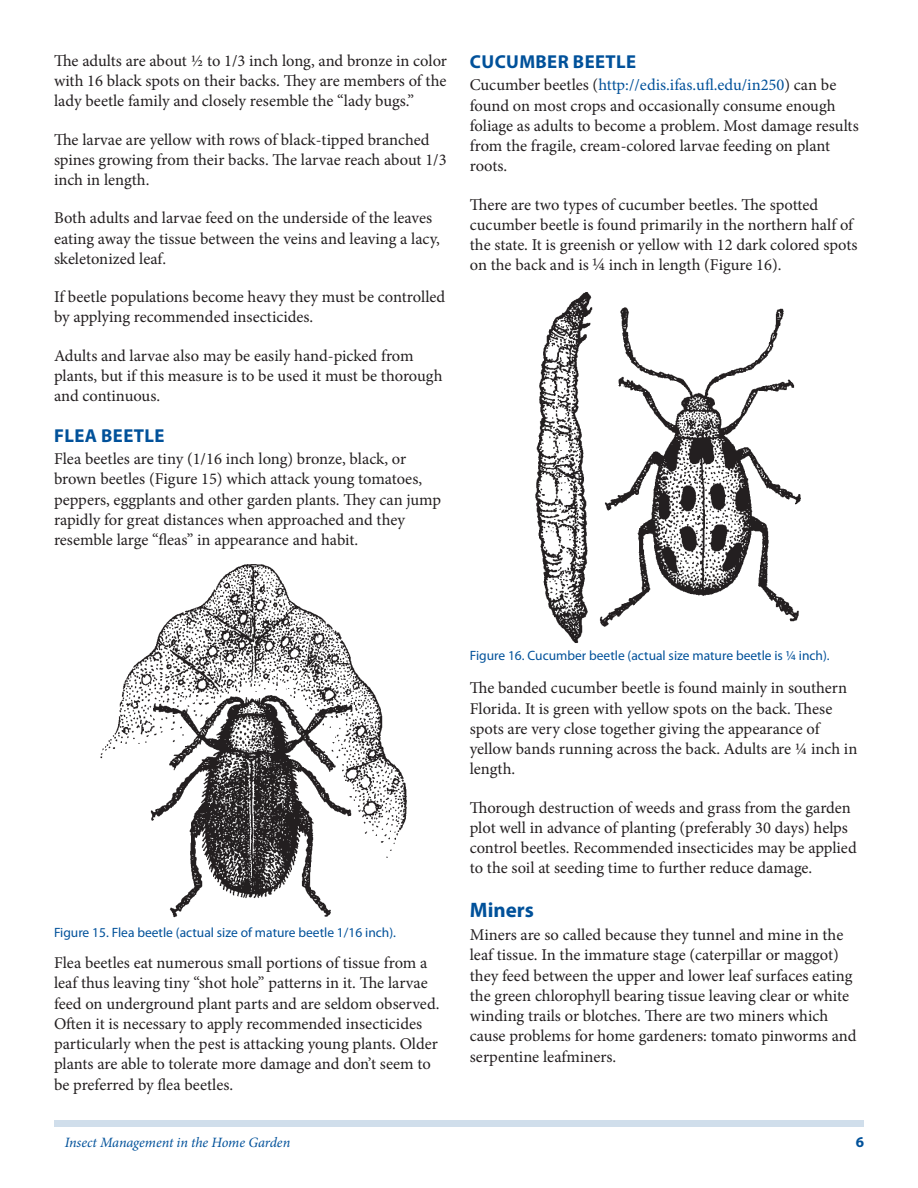
<style>
.page{position:relative;width:918px;height:1188px;background:#fff}
.page>*{position:absolute;margin:0;border:0;box-sizing:border-box;transform-origin:0 0}
.SectionHeading1{font:700 21px "Myriad Pro";color:#01519a}
.SectionHeading2{font:700 18.75px "Myriad Pro";letter-spacing:.02em;color:#01519a}
.Paragraph{font:16.5px/20.2px "Minion Pro";color:#231f20}
.t1{font:700 15px "Myriad Pro";color:#01519a}
.RunningTitleItalics{font:italic 14.25px "Minion Pro";letter-spacing:-.005em;color:#01519a}
.FigureCaption{font:13.5px "Myriad Pro";color:#01519a}
.s1{color:#01519a}
.s2{font-family:"Palatino"}
</style>
<div class="page">
<div style="left:54px;top:1120px;width:810px;height:7px;background:#d0deeb"></div>
<img style="left:100px;top:564px;width:307px;height:354px">
<img style="left:535px;top:292px;width:266px;height:359px">
<p class="Paragraph" style="left:54px;top:51px;width:395px;text-align:justify">The adults are about ½ to 1/3 inch long, and bronze in color with 16 black spots on their backs. They are members of the lady beetle family and closely resemble the “lady bugs.”</p>
<p class="Paragraph" style="left:54px;top:129px;width:394px">The larvae are yellow with rows of black-tipped branched spines growing from their backs. The larvae reach about 1/3 inch in length.</p>
<p class="Paragraph" style="left:54px;top:208px;width:388px">Both adults and larvae feed on the underside of the leaves eating away the tissue between the veins and leaving a lacy, skeletonized leaf.</p>
<p class="Paragraph" style="left:54px;top:287px;width:393px">If beetle populations become heavy they must be controlled by applying recommended insecticides.</p>
<p class="Paragraph" style="left:54px;top:345px;width:390px">Adults and larvae also may be easily hand-picked from plants, but if this measure is to be used it must be thorough and continuous.</p>
<p class="SectionHeading2" style="left:54px;top:423px;width:112px">FLEA BEETLE</p>
<p class="Paragraph" style="left:54px;top:449px;width:389px">Flea beetles are tiny (1/16 inch long) bronze, black, or brown beetles (Figure 15) which attack young tomatoes, peppers, eggplants and other garden plants. They can jump rapidly for great distances when approached and they resemble large “fleas” in appearance and habit.</p>
<p class="SectionHeading2" style="left:470px;top:50px;width:168px">CUCUMBER BEETLE</p>
<p class="Paragraph" style="left:470px;top:75px;width:390px">Cucumber beetles (<span class="s1">http://edis.ifas.ufl.edu/in250</span>) can be found on most crops and occasionally consume enough foliage as adults to become a problem. Most damage results from the fragile, cream-colored larvae feeding on plant roots.</p>
<p class="Paragraph" style="left:470px;top:194px;width:389px">There are two types of cucumber beetles. The spotted cucumber beetle is found primarily in the northern half of the state. It is greenish or yellow with 12 dark colored spots on the back and is <span class="s2">¼</span> inch in length (Figure 16).</p>
<p class="FigureCaption" style="left:54px;top:924px;width:344px">Figure 15. Flea beetle (actual size of mature beetle 1/16 inch).</p>
<p class="Paragraph" style="left:54px;top:953px;width:387px">Flea beetles eat numerous small portions of tissue from a leaf thus leaving tiny “shot hole” patterns in it. The larvae feed on underground plant parts and are seldom observed.<br>Often it is necessary to apply recommended insecticides particularly when the pest is attacking young plants. Older plants are able to tolerate more damage and don’t seem to be preferred by flea beetles.</p>
<p class="FigureCaption" style="left:470px;top:647px;width:361px">Figure 16. Cucumber beetle (actual size mature beetle is ¼ inch).</p>
<p class="Paragraph" style="left:470px;top:678px;width:389px">The banded cucumber beetle is found mainly in southern Florida. It is green with yellow spots on the back. These spots are very close together giving the appearance of yellow bands running across the back. Adults are ¼ inch in length.</p>
<p class="Paragraph" style="left:470px;top:797px;width:388px">Thorough destruction of weeds and grass from the garden plot well in advance of planting (preferably 30 days) helps control beetles. Recommended insecticides may be applied to the soil at seeding time to further reduce damage.</p>
<p class="SectionHeading1" style="left:470px;top:896px;width:66px">Miners</p>
<p class="Paragraph" style="left:470px;top:925px;width:388px">Miners are so called because they tunnel and mine in the leaf tissue. In the immature stage (caterpillar or maggot) they feed between the upper and lower leaf surfaces eating the green chlorophyll bearing tissue leaving clear or white winding trails or blotches. There are two miners which cause problems for home gardeners: tomato pinworms and serpentine leafminers.</p>
<p class="RunningTitleItalics" style="left:65px;top:1133px;width:227px">Insect Management in the Home Garden</p>
<p class="t1" style="left:856px;top:1133px;width:10px">6</p>
</div>
